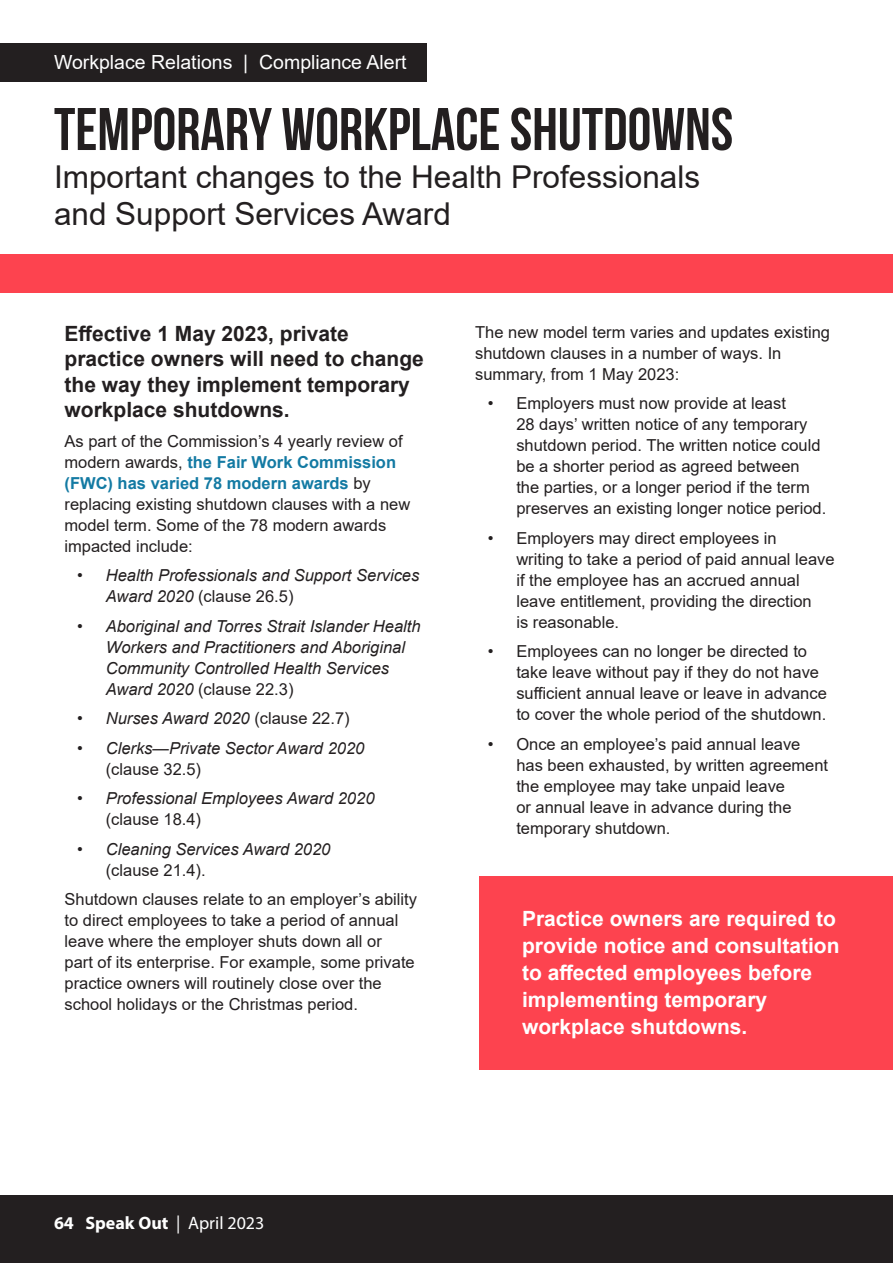
<style>
.page{position:relative;width:893px;height:1263px;background:#fff}
.page>*{position:absolute;margin:0;border:0;box-sizing:border-box;transform-origin:0 0}
.t1{font:60px "Bebas Neue";color:#231f20}
.t2{font:31.5px/37.5px "Arial";color:#231f20}
.t3{font:700 21px/27px "Arial";color:#fff}
.t4{font:700 21px/25.5px "Arial";color:#231f20}
.t5{font:19.5px "Arial";color:#fff}
.t6{font:700 18px "Myriad Pro";color:#fff}
.t7{font:16.5px/21px "Arial";color:#231f20}
.t8{font:italic 16.5px/21px "Arial";color:#231f20}
.s1{font-weight:700;color:#137aa3}
.s2{font-style:normal}
.s3{font-weight:400}
</style>
<div class="page">
<div style="left:479px;top:876px;width:414px;height:193px;background:#fd434f"></div>
<div style="left:0;top:44px;width:426px;height:38px;background:#231f20"></div>
<div style="left:0;top:254px;width:893px;height:39px;background:#fd434f"></div>
<div style="left:0;top:1195px;width:893px;height:68px;background:#231f20"></div>
<p class="t5" style="left:54px;top:52px;width:354px">Workplace Relations | Compliance Alert</p>
<h1 class="t1" style="left:54px;top:96px;width:681px">TEMPORARY WORKPLACE SHUTDOWNS</h1>
<h2 class="t2" style="left:54px;top:158px;width:648px">Important changes to the Health Professionals and Support Services Award</h2>
<p class="t4" style="left:65px;top:321px;width:361px">Effective 1 May 2023, private practice owners will need to change the way they implement temporary workplace shutdowns.</p>
<p class="t7" style="left:65px;top:431px;width:347px">As part of the Commission’s 4 yearly review of modern awards, <span class="s1">the Fair Work Commission (FWC) has varied 78 modern awards</span> by replacing existing shutdown clauses with a new model term. Some of the 78 modern awards impacted include:</p>
<p class="t8" style="left:106px;top:565px;width:315px;text-indent:-28px">• Health Professionals and Support Services<br>Award 2020 <span class="s2">(clause 26.5)</span></p>
<p class="t8" style="left:106px;top:616px;width:316px;text-indent:-28px">• Aboriginal and Torres Strait Islander Health Workers and Practitioners and Aboriginal Community Controlled Health Services Award 2020 <span class="s2">(clause 22.3)</span></p>
<p class="t8" style="left:77px;top:708px;width:274px">• Nurses Award 2020 <span class="s2">(clause 22.7)</span></p>
<p class="t8" style="left:77px;top:738px;width:289px">• Clerks—Private Sector Award 2020</p>
<p class="t7" style="left:106px;top:759px;width:97px">(clause 32.5)</p>
<p class="t8" style="left:77px;top:788px;width:299px">• Professional Employees Award 2020</p>
<p class="t7" style="left:106px;top:809px;width:97px">(clause 18.4)</p>
<p class="t8" style="left:77px;top:839px;width:255px">• Cleaning Services Award 2020</p>
<p class="t7" style="left:65px;top:855px;width:354px;line-height:29.5px;text-indent:41px">(clause 21.4).<br>Shutdown clauses relate to an employer’s ability</p>
<p class="t7" style="left:65px;top:910px;width:352px">to direct employees to take a period of annual leave where the employer shuts down all or<br>part of its enterprise. For example, some private practice owners will routinely close over the school holidays or the Christmas period.</p>
<p class="t7" style="left:475px;top:321px;width:356px">The new model term varies and updates existing shutdown clauses in a number of ways. In summary, from 1 May 2023:</p>
<p class="t7" style="left:516px;top:393px;width:311px;text-indent:-28px">• Employers must now provide at least<br>28 days’ written notice of any temporary shutdown period. The written notice could be a shorter period as agreed between the parties, or a longer period if the term preserves an existing longer notice period.</p>
<p class="t7" style="left:516px;top:527px;width:320px;text-indent:-28px">• Employers may direct employees in<br>writing to take a period of paid annual leave if the employee has an accrued annual leave entitlement, providing the direction<br>is reasonable.</p>
<p class="t7" style="left:516px;top:641px;width:312px;text-indent:-28px">• Employees can no longer be directed to take leave without pay if they do not have sufficient annual leave or leave in advance to cover the whole period of the shutdown.</p>
<p class="t7" style="left:516px;top:733px;width:313px;text-indent:-28px">• Once an employee’s paid annual leave has been exhausted, by written agreement the employee may take unpaid leave<br>or annual leave in advance during the temporary shutdown.</p>
<p class="t3" style="left:522px;top:905px;width:319px">Practice owners are required to provide notice and consultation to affected employees before implementing temporary workplace shutdowns.</p>
<p class="t6" style="left:54px;top:1211px;width:212px">64 Speak Out <span class="s3">| April 2023</span></p>
</div>
